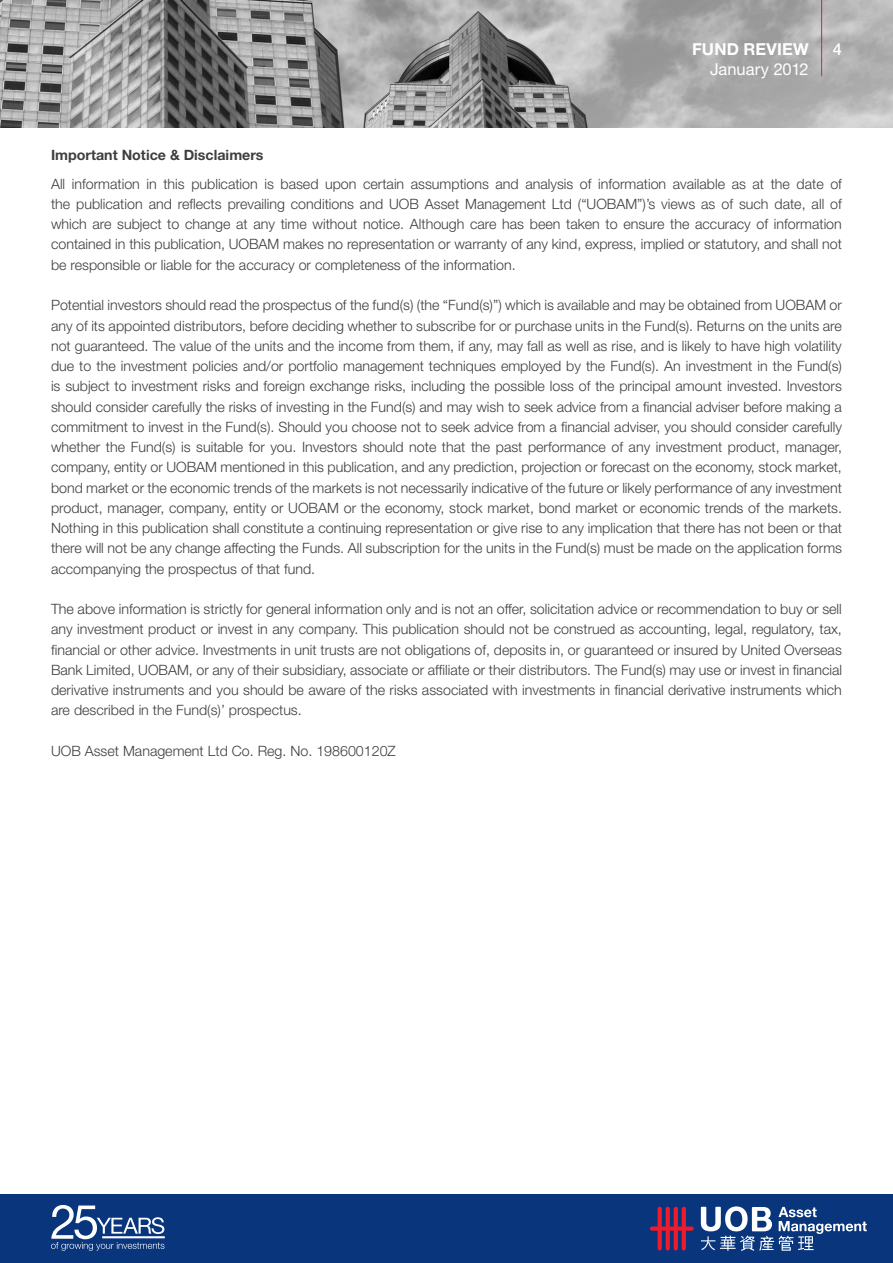
<style>
.page{position:relative;width:893px;height:1263px;background:#fff}
.page>*{position:absolute;margin:0;border:0;box-sizing:border-box;transform-origin:0 0}
.t1{font:16.5px "Helvetica Neue";color:#fff}
.t2{font:700 16.5px "Helvetica Neue";letter-spacing:.01em;color:#fff}
.t3{font:500 16.5px "Helvetica Neue";color:#fff}
.t4{font:300 14.25px/20.2px "Helvetica Neue";color:#3e3e3f;text-align:justify}
.t5{font:700 14.25px "Helvetica Neue";color:#3e3e3f}
</style>
<div class="page">
<img style="left:0;top:0;width:893px;height:128px">
<hr style="left:821px;top:0;width:1px;height:76px;background:#ee1b2a">
<div style="left:0;top:1194px;width:893px;height:69px;background:#08357c"></div>
<svg style="left:650px;top:1207px;width:44px;height:43px"></svg>
<svg style="left:701px;top:1206px;width:166px;height:45px"></svg>
<hr style="left:102px;top:1236px;width:63px;height:2px;background:#fff">
<svg style="left:51px;top:1205px;width:113px;height:46px"></svg>
<p class="t2" style="left:692px;top:39px;width:118px">FUND REVIEW</p>
<p class="t3" style="left:833px;top:40px;width:11px">4</p>
<p class="t1" style="left:710px;top:59px;width:100px">January 2012</p>
<p class="t5" style="left:51px;top:146px;width:214px">Important Notice &amp; Disclaimers</p>
<p class="t4" style="left:51px;top:173px;width:792px">All information in this publication is based upon certain assumptions and analysis of information available as at the date of the publication and reflects prevailing conditions and UOB Asset Management Ltd (“UOBAM”)’s views as of such date, all of which are subject to change at any time without notice. Although care has been taken to ensure the accuracy of information contained in this publication, UOBAM makes no representation or warranty of any kind, express, implied or statutory, and shall not be responsible or liable for the accuracy or completeness of the information.</p>
<p class="t4" style="left:51px;top:295px;width:792px">Potential investors should read the prospectus of the fund(s) (the “Fund(s)”) which is available and may be obtained from UOBAM or any of its appointed distributors, before deciding whether to subscribe for or purchase units in the Fund(s). Returns on the units are not guaranteed. The value of the units and the income from them, if any, may fall as well as rise, and is likely to have high volatility due to the investment policies and/or portfolio management techniques employed by the Fund(s). An investment in the Fund(s) is subject to investment risks and foreign exchange risks, including the possible loss of the principal amount invested. Investors should consider carefully the risks of investing in the Fund(s) and may wish to seek advice from a financial adviser before making a commitment to invest in the Fund(s). Should you choose not to seek advice from a financial adviser, you should consider carefully whether the Fund(s) is suitable for you. Investors should note that the past performance of any investment product, manager, company, entity or UOBAM mentioned in this publication, and any prediction, projection or forecast on the economy, stock market, bond market or the economic trends of the markets is not necessarily indicative of the future or likely performance of any investment product, manager, company, entity or UOBAM or the economy, stock market, bond market or economic trends of the markets.<br>Nothing in this publication shall constitute a continuing representation or give rise to any implication that there has not been or that there will not be any change affecting the Funds. All subscription for the units in the Fund(s) must be made on the application forms accompanying the prospectus of that fund.</p>
<p class="t4" style="left:51px;top:598px;width:792px">The above information is strictly for general information only and is not an offer, solicitation advice or recommendation to buy or sell any investment product or invest in any company. This publication should not be construed as accounting, legal, regulatory, tax, financial or other advice. Investments in unit trusts are not obligations of, deposits in, or guaranteed or insured by United Overseas Bank Limited, UOBAM, or any of their subsidiary, associate or affiliate or their distributors. The Fund(s) may use or invest in financial derivative instruments and you should be aware of the risks associated with investments in financial derivative instruments which are described in the Fund(s)’ prospectus.</p>
<p class="t4" style="left:51px;top:740px;width:346px">UOB Asset Management Ltd Co. Reg. No. 198600120Z</p>
</div>
